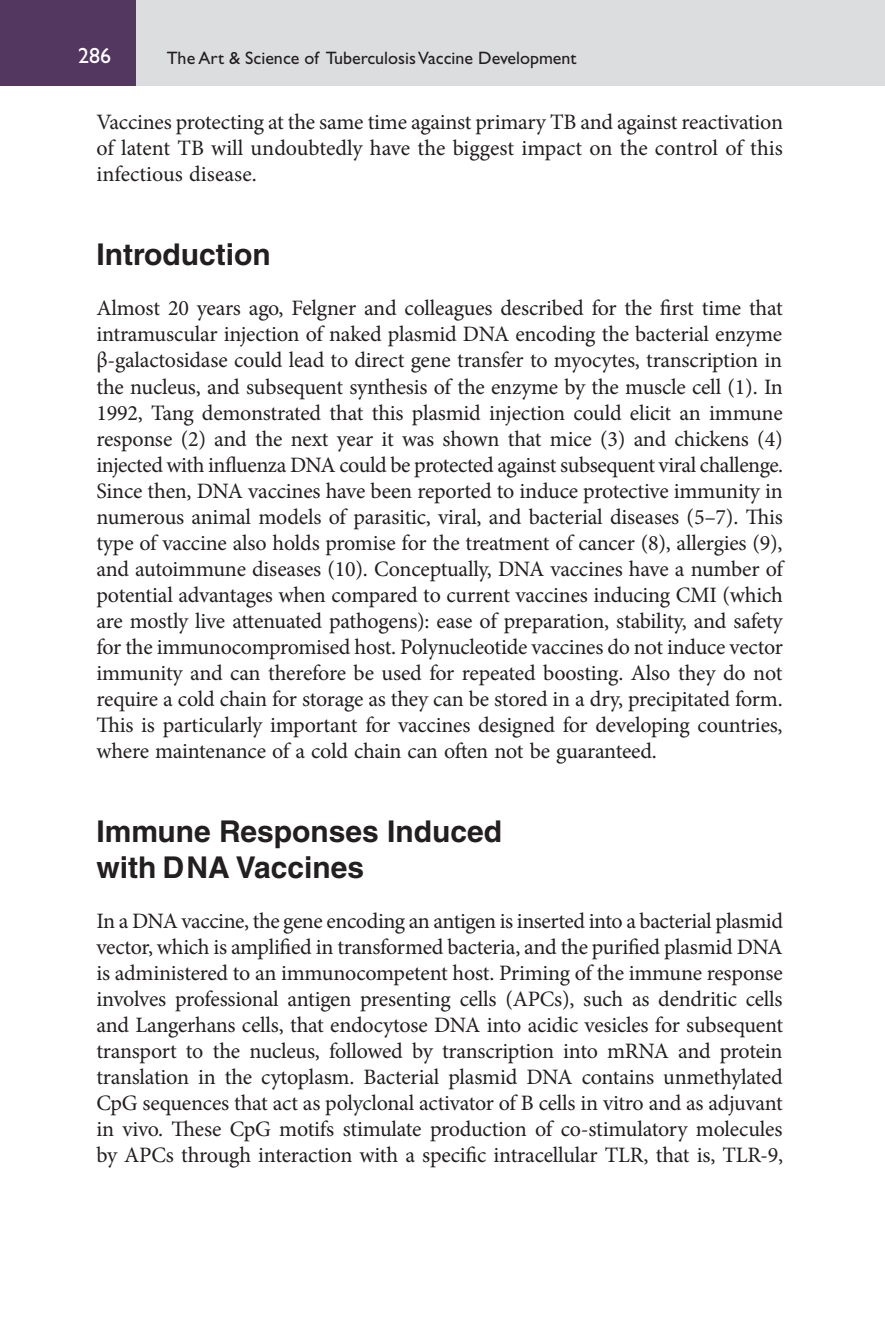
<style>
.page{position:relative;width:885px;height:1327px;background:#fff}
.page>*{position:absolute;margin:0;border:0;box-sizing:border-box;transform-origin:0 0}
.t1{font:700 30px/36px "Helvetica LT Std";color:#231f20}
.t2{font:22px/26px "Minion Pro";letter-spacing:-.01em;color:#231f20;text-align:justify}
.t3{font:22px "Gill Sans Std";color:#fff}
.t4{font:18px "Gill Sans Std";color:#231f20}
</style>
<div class="page">
<div style="left:135px;top:0;width:749px;height:86px;background:#dcdddf"></div>
<div style="left:0;top:0;width:136px;height:86px;background:#533761"></div>
<hr style="left:884px;top:0;width:1px;height:86px;background:#dcdddf">
<p class="t3" style="left:78px;top:48px;width:34px">286</p>
<p class="t4" style="left:167px;top:51px;width:411px">The Art &amp; Science of Tuberculosis Vaccine Development</p>
<p class="t2" style="left:96px;top:111px;width:688px">Vaccines protecting at the same time against primary TB and against reactivation of latent TB will undoubtedly have the biggest impact on the control of this infectious disease.</p>
<h1 class="t1" style="left:96px;top:239px;width:176px">Introduction</h1>
<p class="t2" style="left:96px;top:297px;width:688px">Almost 20 years ago, Felgner and colleagues described for the first time that intramuscular injection of naked plasmid DNA encoding the bacterial enzyme β-galactosidase could lead to direct gene transfer to myocytes, transcription in the nucleus, and subsequent synthesis of the enzyme by the muscle cell (1). In 1992, Tang demonstrated that this plasmid injection could elicit an immune response (2) and the next year it was shown that mice (3) and chickens (4) injected with influenza DNA could be protected against subsequent viral challenge.<br>Since then, DNA vaccines have been reported to induce protective immunity in numerous animal models of parasitic, viral, and bacterial diseases (5–7). This type of vaccine also holds promise for the treatment of cancer (8), allergies (9), and autoimmune diseases (10). Conceptually, DNA vaccines have a number of potential advantages when compared to current vaccines inducing CMI (which are mostly live attenuated pathogens): ease of preparation, stability, and safety for the immunocompromised host. Polynucleotide vaccines do not induce vector immunity and can therefore be used for repeated boosting. Also they do not require a cold chain for storage as they can be stored in a dry, precipitated form.<br>This is particularly important for vaccines designed for developing countries, where maintenance of a cold chain can often not be guaranteed.</p>
<h1 class="t1" style="left:96px;top:815px;width:407px">Immune Responses Induced with DNA Vaccines</h1>
<p class="t2" style="left:96px;top:909px;width:688px">In a DNA vaccine, the gene encoding an antigen is inserted into a bacterial plasmid vector, which is amplified in transformed bacteria, and the purified plasmid DNA is administered to an immunocompetent host. Priming of the immune response involves professional antigen presenting cells (APCs), such as dendritic cells and Langerhans cells, that endocytose DNA into acidic vesicles for subsequent transport to the nucleus, followed by transcription into mRNA and protein translation in the cytoplasm. Bacterial plasmid DNA contains unmethylated CpG sequences that act as polyclonal activator of B cells in vitro and as adjuvant in vivo. These CpG motifs stimulate production of co-stimulatory molecules by APCs through interaction with a specific intracellular TLR, that is, TLR-9,</p>
</div>
